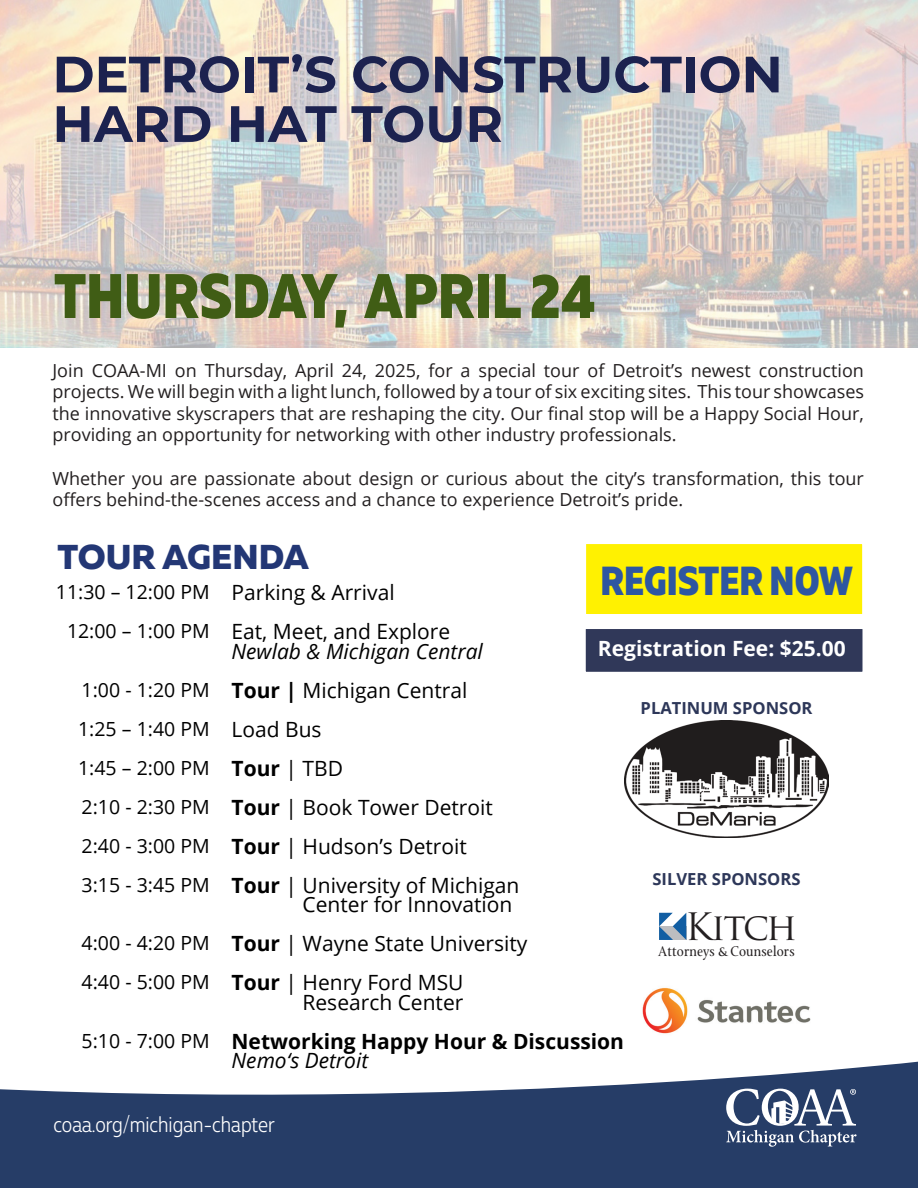
<style>
.page{position:relative;width:918px;height:1188px;background:#fff}
.page>*{position:absolute;margin:0;border:0;box-sizing:border-box;transform-origin:0 0}
.t1{font:800 62.7px "Muller Narrow";color:#405d15}
.t2{font:700 51px/49.5px "Montserrat";color:#1c224f}
.t3{font:800 40.5px "Muller Narrow";color:#2e56a1}
.t4{font:36.75px "Trajan Pro";letter-spacing:-.06em;color:#231f20}
.t5{font:800 34.5px "Muller";color:#233775}
.t6{font:300 22.5px "Muller Narrow";color:#fff}
.t7{font:21px/19.5px "Open Sans";color:#000}
.t8{font:italic 21px/19.5px "Open Sans";color:#000}
.t9{font:700 21px "Open Sans";color:#000}
.t10{font:700 21px "Open Sans";color:#fff}
.t11{font:19.5px "Open Sans";color:#000}
.t12{font:18px/21.6px "Open Sans";color:#231f20;text-align:justify}
.t13{font:700 16.65px "Open Sans";color:#2d3759}
.t14{font:15.3px "Stone Print";letter-spacing:.01em;color:#231f20}
.s1{font-style:normal}
.s2{font-weight:700}
.s3{font-weight:400}
.s4{font-family:"Trajan Pro";font-weight:700;font-size:11.25px}
</style>
<div class="page">
<svg style="left:0;top:0;width:918px;height:347px"></svg>
<svg style="left:0;top:1061px;width:918px;height:127px;fill:#263d67"></svg>
<div style="left:584px;top:628px;width:280px;height:45px;background:#303859;border:2px solid #fff"></div>
<div style="left:584px;top:542px;width:280px;height:74px;background:#fff101;border:2px solid #fff"></div>
<svg style="left:726px;top:1089px;width:131px;height:58px"></svg>
<svg style="left:659px;top:913px;width:27px;height:27px"></svg>
<img style="left:642px;top:987px;width:169px;height:47px">
<img style="left:625px;top:721px;width:203px;height:117px">
<p class="t2" style="left:53px;top:47px;width:732px">DETROIT’S CONSTRUCTION<br>HARD HAT TOUR</p>
<p class="t1" style="left:54px;top:256px;width:543px">THURSDAY, APRIL 24</p>
<p class="t12" style="left:52px;top:359px;width:813px">Join COAA-MI on Thursday, April 24, 2025, for a special tour of Detroit’s newest construction projects. We will begin with a light lunch, followed by a tour of six exciting sites. This tour showcases the innovative skyscrapers that are reshaping the city. Our final stop will be a Happy Social Hour, providing an opportunity for networking with other industry professionals.</p>
<p class="t12" style="left:52px;top:467px;width:813px">Whether you are passionate about design or curious about the city’s transformation, this tour offers behind-the-scenes access and a chance to experience Detroit’s pride.</p>
<p class="t5" style="left:58px;top:535px;width:253px">TOUR AGENDA</p>
<p class="t3" style="left:601px;top:555px;width:254px">REGISTER NOW</p>
<p class="t7" style="left:232px;top:582px;width:165px">Parking &amp; Arrival</p>
<p class="t8" style="left:232px;top:621px;width:253px"><span class="s1">Eat, Meet, and Explore<br></span>Newlab &amp; Michigan Central</p>
<p class="t7" style="left:232px;top:680px;width:237px"><span class="s2">Tour |</span> Michigan Central</p>
<p class="t7" style="left:232px;top:719px;width:92px">Load Bus</p>
<p class="t9" style="left:232px;top:753px;width:113px">Tour <span class="s3">| TBD</span></p>
<p class="t7" style="left:232px;top:797px;width:263px"><span class="s2">Tour</span> | Book Tower Detroit</p>
<p class="t7" style="left:232px;top:836px;width:237px"><span class="s2">Tour</span> | Hudson’s Detroit</p>
<p class="t7" style="left:303px;top:875px;width:218px;text-indent:-71px"><span class="s2">Tour</span> | University of Michigan<br>Center for Innovation</p>
<p class="t7" style="left:232px;top:933px;width:297px"><span class="s2">Tour</span> | Wayne State University</p>
<p class="t7" style="left:232px;top:972px;width:233px"><span class="s2">Tour</span> | Henry Ford MSU</p>
<p class="t7" style="left:303px;top:992px;width:162px">Research Center</p>
<p class="t9" style="left:232px;top:1026px;width:394px">Networking Happy Hour &amp; Discussion</p>
<p class="t8" style="left:232px;top:1050px;width:138px">Nemo‘s Detroit</p>
<p class="t11" style="left:56px;top:579px;width:155px">11:30 – 12:00 PM</p>
<p class="t11" style="left:67px;top:618px;width:144px">12:00 – 1:00 PM</p>
<p class="t10" style="left:598px;top:634px;width:249px">Registration Fee: $25.00</p>
<p class="t11" style="left:82px;top:676px;width:130px">1:00 - 1:20 PM</p>
<p class="t11" style="left:78px;top:715px;width:133px">1:25 – 1:40 PM</p>
<p class="t11" style="left:78px;top:754px;width:133px">1:45 – 2:00 PM</p>
<p class="t11" style="left:82px;top:793px;width:130px">2:10 - 2:30 PM</p>
<p class="t11" style="left:82px;top:832px;width:130px">2:40 - 3:00 PM</p>
<p class="t11" style="left:82px;top:871px;width:130px">3:15 - 3:45 PM</p>
<p class="t13" style="left:641px;top:696px;width:173px">PLATINUM SPONSOR</p>
<p class="t13" style="left:653px;top:867px;width:150px">SILVER SPONSORS</p>
<p class="t4" style="left:685px;top:904px;width:114px">Kitch</p>
<p class="t14" style="left:658px;top:943px;width:138px">Attorneys <span class="s4">&amp;</span> Counselors</p>
<p class="t11" style="left:82px;top:930px;width:130px">4:00 - 4:20 PM</p>
<p class="t11" style="left:82px;top:969px;width:130px">4:40 - 5:00 PM</p>
<p class="t11" style="left:82px;top:1027px;width:130px">5:10 - 7:00 PM</p>
<p class="t6" style="left:53px;top:1111px;width:223px">coaa.org/michigan-chapter</p>
</div>
